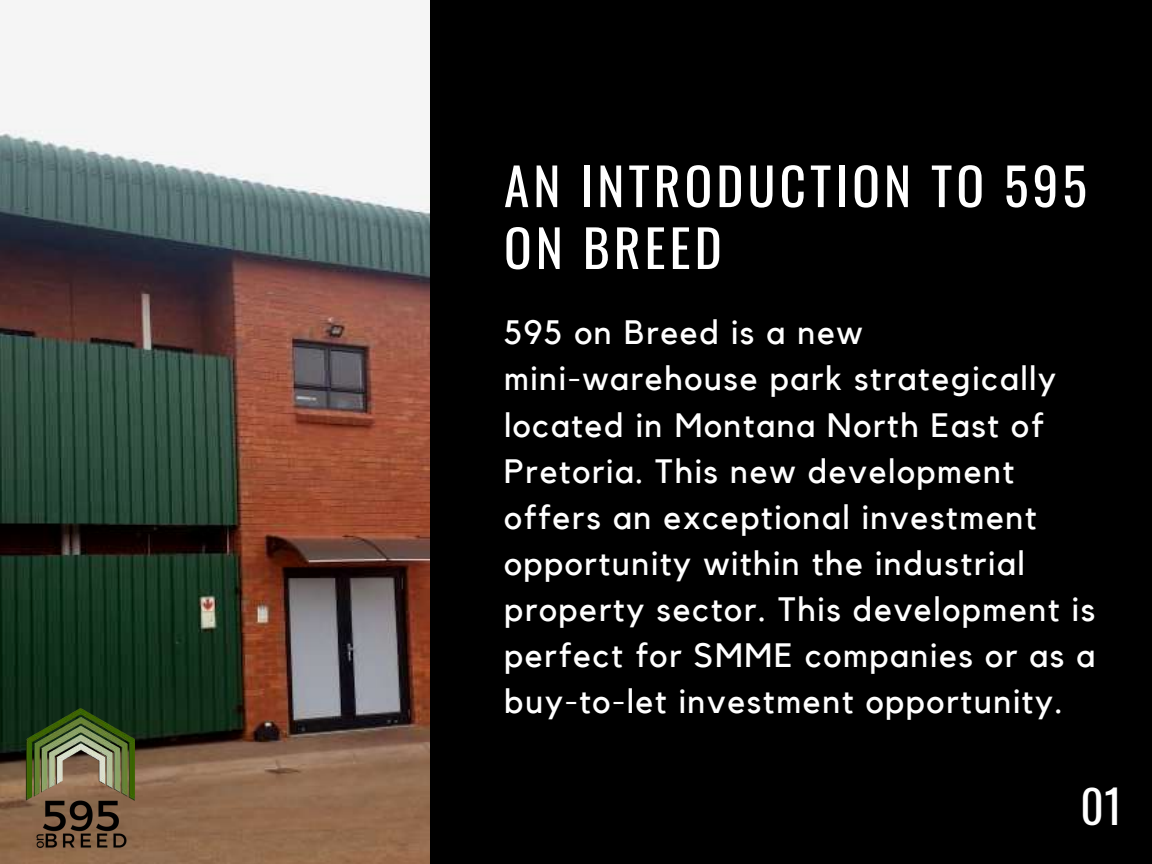
<style>
.page{position:relative;width:1152px;height:864px;background:#000}
.page>*{position:absolute;margin:0;border:0;box-sizing:border-box;transform-origin:0 0}
.t1{font:51.3px/61.8px "Oswald";letter-spacing:.08em;color:#fff}
.t2{font:45.3px "Oswald";color:#fff}
.t3{font:33.75px/46.2px "Kollektif";letter-spacing:.05em;color:#fff}
</style>
<div class="page">
<img style="left:0;top:0;width:430px;height:864px">
<img style="left:0;top:680px;width:163px;height:184px">
<h1 class="t1" style="left:504px;top:153px;width:584px">AN INTRODUCTION TO 595<br>ON BREED</h1>
<p class="t3" style="left:504px;top:311px;width:593px">595 on Breed is a new mini-warehouse park strategically located in Montana North East of Pretoria. This new development offers an exceptional investment opportunity within the industrial property sector. This development is perfect for SMME companies or as a buy-to-let investment opportunity.</p>
<h2 class="t2" style="left:1081px;top:771px;width:43px">01</h2>
</div>
